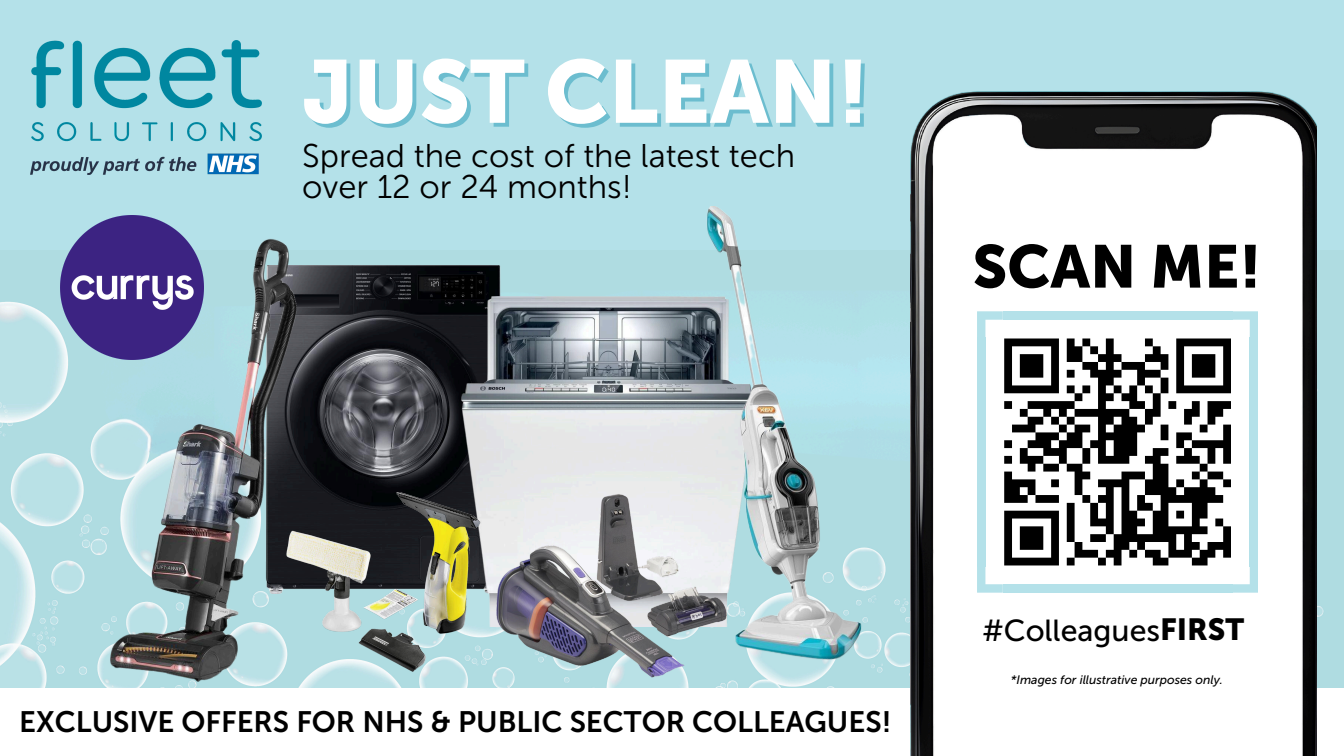
<style>
.page{position:relative;width:1344px;height:756px;background:#fff}
.page>*{position:absolute;margin:0;border:0;box-sizing:border-box;transform-origin:0 0}
.t1{font:88.29px "Museo Sans 900";color:#fff}
.t2{font:59.94px "Museo Sans 900";color:#000}
.t3{font:32.73px/31.5px "Museo Sans 300";color:#000}
.t4{font:30.36px "Museo Sans 500";color:#000}
.t5{font:29.4px "Museo Sans 700";color:#000}
.t6{font:italic 12.25px "Museo Sans 500";color:#000}
.s1{font-family:"Museo Sans 900"}
</style>
<div class="page">
<div style="left:0;top:0;width:1344px;height:755px;background:#b4e1e9"></div>
<div style="left:0;top:687px;width:1344px;height:68px;background:#fff"></div>
<img style="left:0;top:302px;width:1324px;height:385px">
<img style="left:911px;top:91px;width:406px;height:664px">
<div style="left:982px;top:235px;width:279px;height:423px;background:#fff"></div>
<div style="left:1250px;top:337px;width:8px;height:229px;background:#b4e1e9"></div>
<div style="left:1003px;top:311px;width:229px;height:8px;background:#b4e1e9"></div>
<div style="left:1003px;top:584px;width:229px;height:8px;background:#b4e1e9"></div>
<svg style="left:1232px;top:311px;width:26px;height:26px"></svg>
<svg style="left:1232px;top:566px;width:26px;height:26px"></svg>
<img style="left:30px;top:40px;width:231px;height:135px">
<img style="left:383px;top:265px;width:153px;height:227px">
<img style="left:62px;top:239px;width:321px;height:442px">
<img style="left:427px;top:297px;width:109px;height:329px">
<img style="left:536px;top:206px;width:503px;height:454px">
<img style="left:496px;top:484px;width:231px;height:203px">
<img style="left:281px;top:492px;width:205px;height:181px">
<img style="left:60px;top:216px;width:143px;height:143px">
<div style="left:989px;top:323px;width:258px;height:258px;background:#fff"></div>
<svg style="left:1004px;top:338px;width:227px;height:228px"></svg>
<p class="t1" style="left:302px;top:40px;width:568px">JUST CLEAN!</p>
<p class="t3" style="left:302px;top:140px;width:495px">Spread the cost of the latest tech over 12 or 24 months!</p>
<h3 class="t2" style="left:973px;top:231px;width:290px">SCAN ME!</h3>
<p class="t5" style="left:19px;top:704px;width:874px">EXCLUSIVE OFFERS FOR NHS &amp; PUBLIC SECTOR COLLEAGUES!</p>
<p class="t4" style="left:982px;top:612px;width:264px">#Colleagues<span class="s1">FIRST</span></p>
<p class="t6" style="left:1011px;top:672px;width:214px">*Images for illustrative purposes only.</p>
</div>
